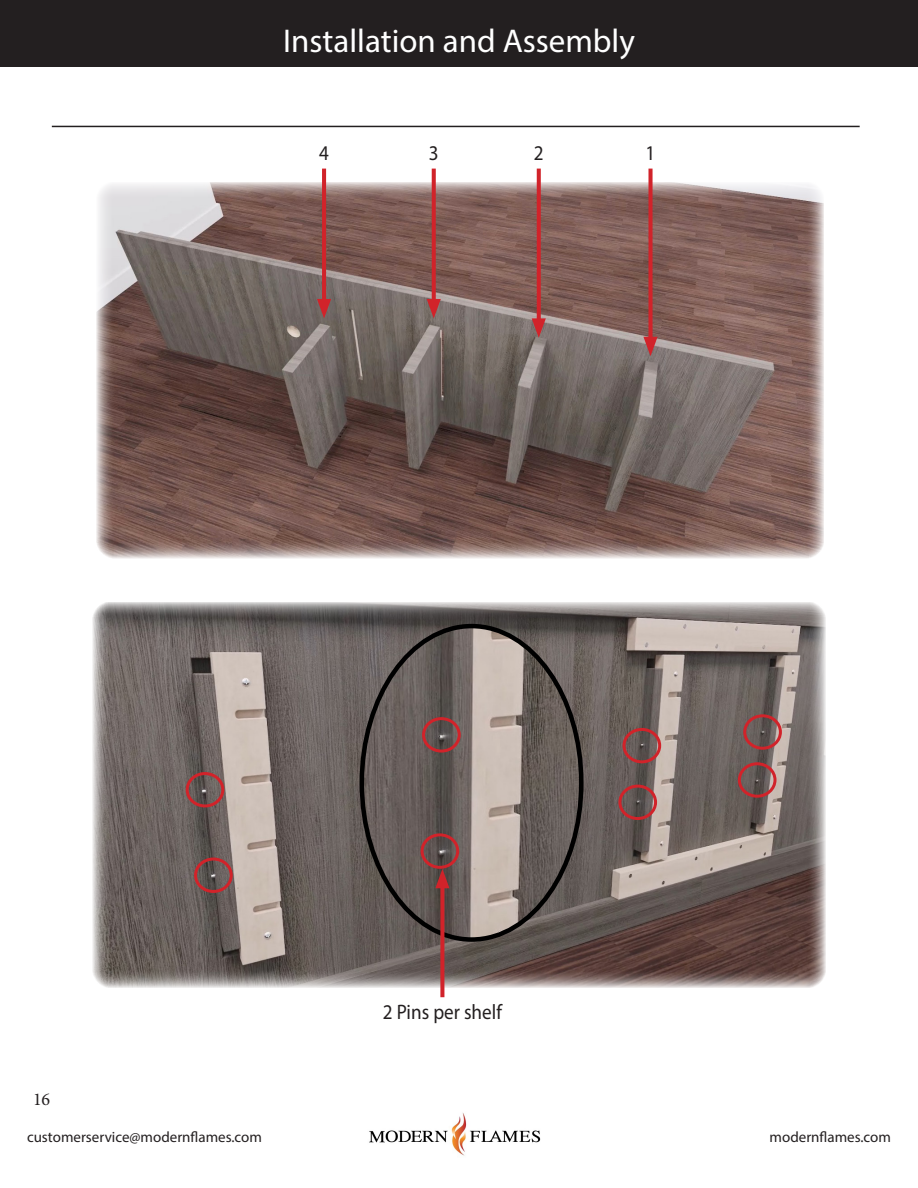
<style>
.page{position:relative;width:918px;height:1188px;background:#fff}
.page>*{position:absolute;margin:0;border:0;box-sizing:border-box;transform-origin:0 0}
.t1{font:33px "Myriad Pro";color:#fff}
.t2{font:21px "Myriad Pro";color:#231f20;scale:.91 1}
.t3{font:18px "Minion Pro";color:#231f20}
.t4{font:15px "Myriad Pro";color:#231f20}
</style>
<div class="page">
<img style="left:369px;top:1113px;width:172px;height:43px">
<div style="left:0;top:0;width:918px;height:66px;background:#231f20"></div>
<hr style="left:52px;top:126px;width:808px;height:1px;background:#231f20">
<img style="left:97px;top:182px;width:727px;height:376px">
<div style="left:648px;top:169px;width:5px;height:175px;background:#d1232a"></div>
<svg style="left:643px;top:337px;width:15px;height:19px"></svg>
<svg style="left:537px;top:169px;width:4px;height:149px"></svg>
<svg style="left:532px;top:318px;width:14px;height:20px"></svg>
<svg style="left:432px;top:169px;width:4px;height:130px"></svg>
<svg style="left:427px;top:299px;width:14px;height:19px"></svg>
<hr style="left:322px;top:169px;width:4px;height:137px;background:#d1232a">
<svg style="left:317px;top:299px;width:14px;height:19px"></svg>
<img style="left:93px;top:602px;width:732px;height:386px">
<div style="left:186px;top:772px;width:38px;height:35px;border:3px solid #d1232a;border-radius:50%"></div>
<div style="left:194px;top:858px;width:39px;height:35px;border:3px solid #d1232a;border-radius:50%"></div>
<div style="left:738px;top:762px;width:39px;height:36px;border:3px solid #d1232a;border-radius:50%"></div>
<div style="left:743px;top:714px;width:39px;height:36px;border:3px solid #d1232a;border-radius:50%"></div>
<div style="left:623px;top:728px;width:38px;height:35px;border:3px solid #d1232a;border-radius:50%"></div>
<div style="left:618px;top:785px;width:39px;height:35px;border:3px solid #d1232a;border-radius:50%"></div>
<img style="left:362px;top:626px;width:219px;height:314px">
<div style="left:422px;top:717px;width:39px;height:36px;border:3px solid #d1232a;border-radius:50%"></div>
<div style="left:421px;top:833px;width:38px;height:36px;border:3px solid #d1232a;border-radius:50%"></div>
<svg style="left:440px;top:888px;width:4px;height:109px"></svg>
<svg style="left:435px;top:869px;width:15px;height:19px"></svg>
<p class="t1" style="left:283px;top:20px;width:353px">Installation and Assembly</p>
<p class="t2" style="left:319px;top:140px;width:12px">4</p>
<p class="t2" style="left:429px;top:140px;width:12px">3</p>
<p class="t2" style="left:534px;top:140px;width:12px">2</p>
<p class="t2" style="left:646px;top:140px;width:12px">1</p>
<p class="t3" style="left:33px;top:1087px;width:19px">16</p>
<p class="t2" style="left:383px;top:999px;width:132px">2 Pins per shelf</p>
<p class="t4" style="left:27px;top:1128px;width:236px">customerservice@modernflames.com</p>
<p class="t4" style="left:770px;top:1128px;width:123px">modernflames.com</p>
</div>
